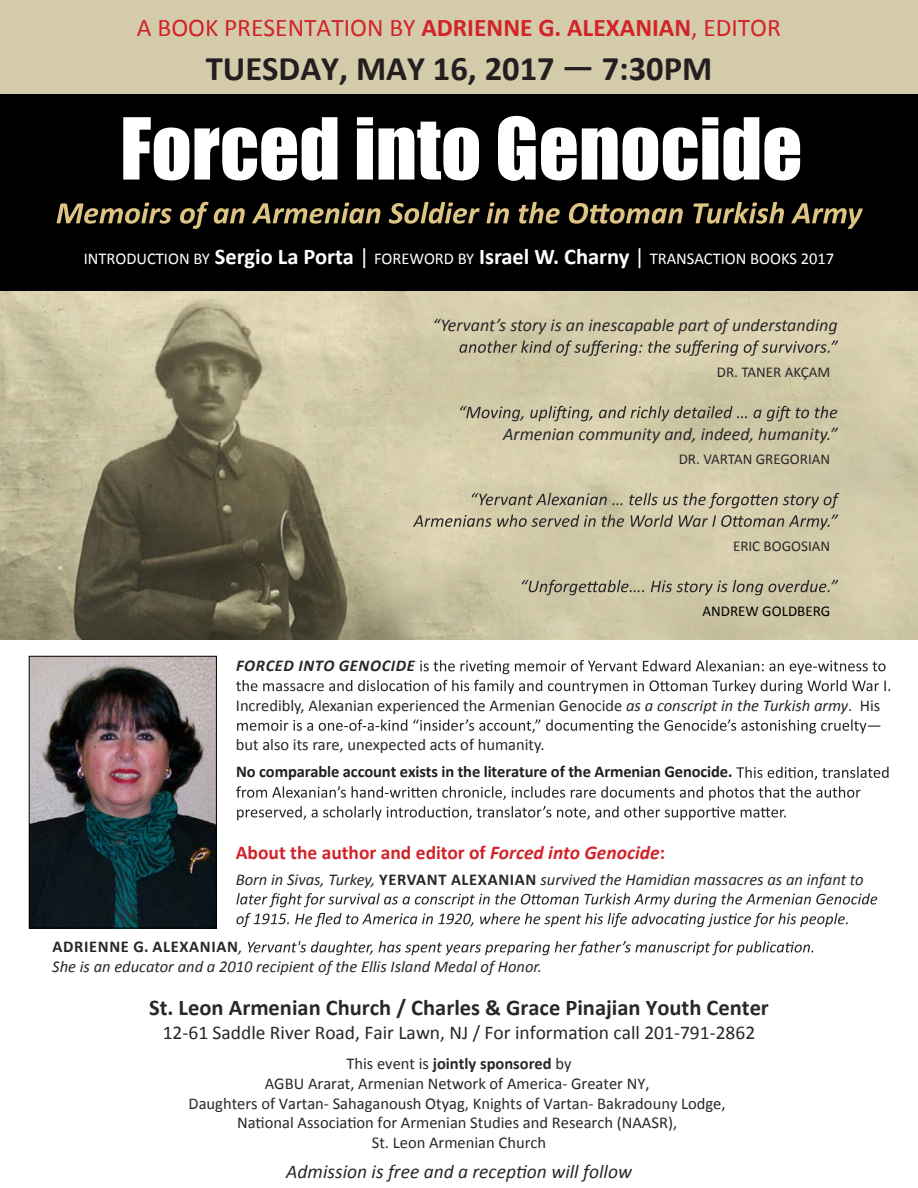
<style>
.page{position:relative;width:918px;height:1188px;background:#fff}
.page>*{position:absolute;margin:0;border:0;box-sizing:border-box;transform-origin:0 0}
.t1{font:78.9px "Impact";color:#fff}
.t2{font:700 34.5px "Calibri";color:#231f20}
.t3{font:25.5px "Calibri";color:#d2232a}
.t4{font:700 22.5px "Calibri";color:#292829}
.t5{font:19.5px "Calibri";color:#292829}
.t6{font:700 19.5px "Calibri";color:#d2232a}
.t7{font:italic 19.5px "Calibri";color:#292829}
.t8{font:italic 18px "Calibri";color:#292829}
.t9{font:16.5px/19.8px "Calibri";color:#292829;text-align:center}
.t10{font:italic 16.5px "Calibri";color:#292829}
.t11{font:16.5px "Calibri";color:#fff}
.t12{font:700 16.5px "Calibri";letter-spacing:-.01em;color:#231f20}
.t13{font:700 16.5px "Calibri";letter-spacing:.04em;color:#292829}
.t14{font:italic 700 16.5px "Calibri";letter-spacing:.04em;color:#292829}
.t15{font:15px "Calibri";color:#292829}
.t16{font:15px "Calibri";color:#000}
.s1{font-weight:700}
.s2{font-weight:700;font-size:22.5px}
.s3{font-size:22.5px}
.s4{font-style:italic}
.s5{font-weight:700;font-style:normal}
</style>
<div class="page">
<div style="left:0;top:0;width:918px;height:94px;background:#d4cbaa"></div>
<img style="left:1px;top:291px;width:917px;height:349px">
<svg style="left:459px;top:340px;width:379px;height:16px;background:#b2aa90"></svg>
<svg style="left:460px;top:406px;width:377px;height:15px;background:#aba58b"></svg>
<svg style="left:472px;top:493px;width:367px;height:15px;background:#b0a98f"></svg>
<svg style="left:413px;top:514px;width:425px;height:16px;background:#b2ab91"></svg>
<svg style="left:522px;top:580px;width:316px;height:15px;background:#ada78d"></svg>
<div style="left:0;top:94px;width:918px;height:197px;background:#000"></div>
<svg style="left:57px;top:202px;width:806px;height:27px"></svg>
<img style="left:31px;top:658px;width:184px;height:268px">
<div style="left:29px;top:656px;width:188px;height:272px;border:1px solid #000"></div>
<svg style="left:420px;top:660px;width:466px;height:14px"></svg>
<svg style="left:236px;top:680px;width:654px;height:14px"></svg>
<svg style="left:237px;top:719px;width:643px;height:15px"></svg>
<svg style="left:236px;top:893px;width:641px;height:14px"></svg>
<svg style="left:236px;top:913px;width:612px;height:14px"></svg>
<svg style="left:238px;top:941px;width:575px;height:14px"></svg>
<svg style="left:736px;top:767px;width:153px;height:13px"></svg>
<svg style="left:236px;top:786px;width:625px;height:34px"></svg>
<h3 class="t3" style="left:137px;top:12px;width:646px">A BOOK PRESENTATION BY <span class="s1">ADRIENNE G. ALEXANIAN</span>, EDITOR</h3>
<h2 class="t2" style="left:206px;top:46px;width:508px">TUESDAY, MAY 16, 2017 — 7:30PM</h2>
<h1 class="t1" style="left:120px;top:87px;width:684px">Forced into Genocide</h1>
<p class="t11" style="left:84px;top:248px;width:752px">INTRODUCTION BY <span class="s2">Sergio La Porta</span> <span class="s3">|</span> FOREWORD BY <span class="s2">Israel W. Charny</span> <span class="s3">|</span> TRANSACTION BOOKS 2017</p>
<p class="t8" style="left:432px;top:313px;width:407px">“Yervant’s story is an inescapable part of understanding</p>
<p class="t15" style="left:717px;top:362px;width:115px">DR. TANER AKÇAM</p>
<p class="t8" style="left:503px;top:422px;width:336px">Armenian community and, indeed, humanity.”</p>
<p class="t15" style="left:679px;top:449px;width:153px">DR. VARTAN GREGORIAN</p>
<p class="t15" style="left:733px;top:536px;width:99px">ERIC BOGOSIAN</p>
<p class="t16" style="left:703px;top:602px;width:129px">ANDREW GOLDBERG</p>
<p class="t14" style="left:236px;top:655px;width:180px">FORCED INTO GENOCIDE</p>
<p class="t9" style="left:236px;top:696px;width:646px">Incredibly, Alexanian experienced the Armenian Genocide <span class="s4">as a conscript in the Turkish army</span>. His</p>
<p class="t9" style="left:236px;top:735px;width:310px">but also its rare, unexpected acts of humanity.</p>
<p class="t12" style="left:236px;top:761px;width:498px">No comparable account exists in the literature of the Armenian Genocide.</p>
<p class="t6" style="left:236px;top:840px;width:431px">About the author and editor of <span class="s4">Forced into Genocide</span>:</p>
<p class="t10" style="left:236px;top:868px;width:629px">Born in Sivas, Turkey, <span class="s5">YERVANT ALEXANIAN</span> survived the Hamidian massacres as an infant to</p>
<p class="t13" style="left:53px;top:936px;width:187px">ADRIENNE G. ALEXANIAN</p>
<p class="t10" style="left:52px;top:955px;width:491px">She is an educator and a 2010 recipient of the Ellis Island Medal of Honor.</p>
<h3 class="t4" style="left:149px;top:993px;width:621px">St. Leon Armenian Church / Charles &amp; Grace Pinajian Youth Center</h3>
<p class="t5" style="left:163px;top:1020px;width:594px">12-61 Saddle River Road, Fair Lawn, NJ / For information call 201-791-2862</p>
<p class="t9" style="left:189px;top:1054px;width:539px">This event is <span class="s1">jointly sponsored</span> by<br>AGBU Ararat, Armenian Network of America- Greater NY,<br>Daughters of Vartan- Sahaganoush Otyag, Knights of Vartan- Bakradouny Lodge, National Association for Armenian Studies and Research (NAASR),<br>St. Leon Armenian Church</p>
<p class="t7" style="left:286px;top:1158px;width:347px">Admission is free and a reception will follow</p>
</div>
